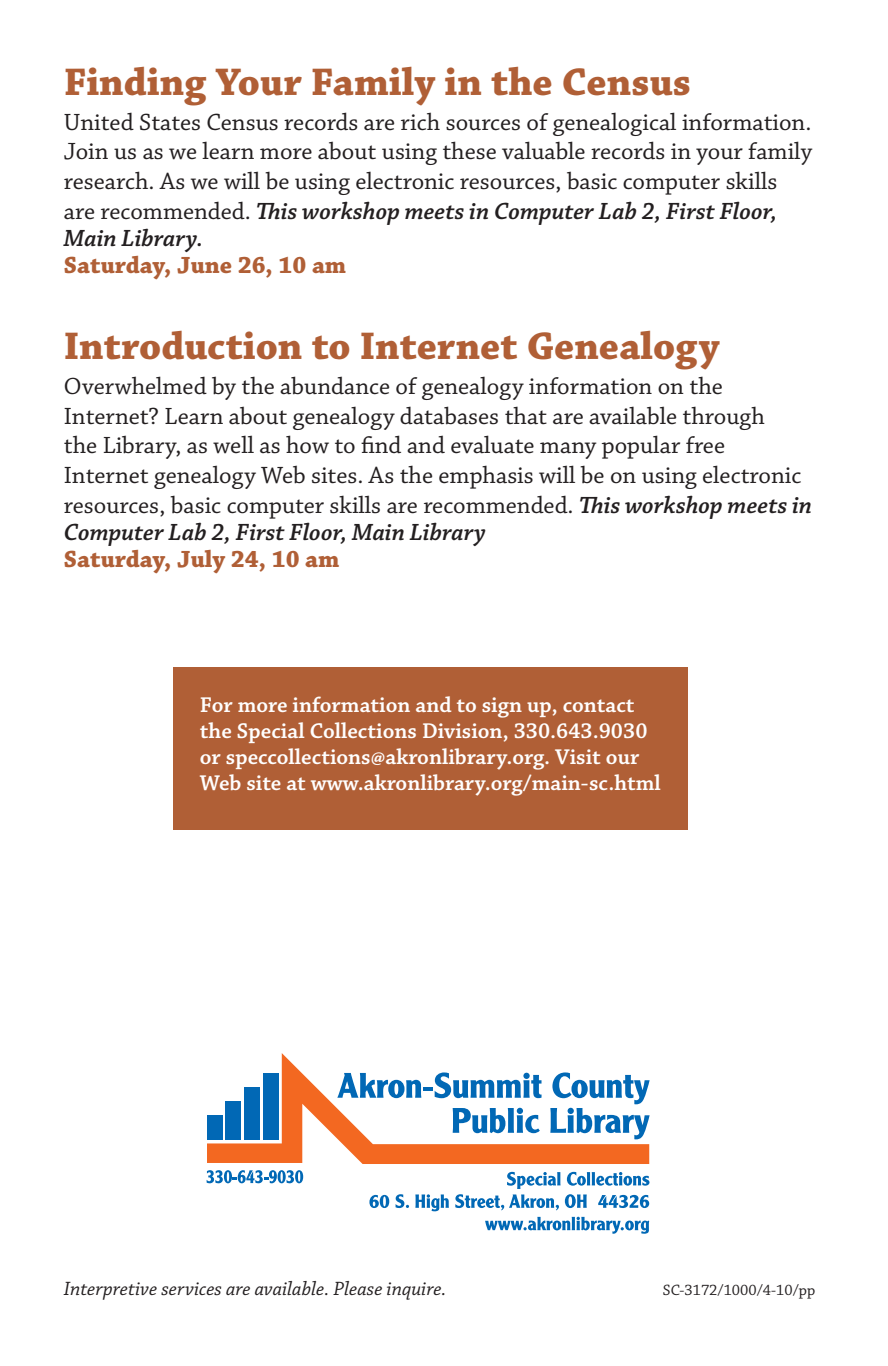
<style>
.page{position:relative;width:888px;height:1366px;background:#fff}
.page>*{position:absolute;margin:0;border:0;box-sizing:border-box;transform-origin:0 0}
.t1{font:700 40.5px "Chaparral Pro";color:#b05f36}
.t2{font:24.75px/29.7px "Chaparral Pro";color:#231f20}
.t3{font:italic 600 24.75px "Chaparral Pro";color:#231f20}
.t4{font:700 24.75px "Chaparral Pro";color:#b05f36}
.t5{font:600 22.5px/25.9px "Chaparral Pro";color:#fff}
.t6{font:italic 20.25px "Chaparral Pro";color:#231f20}
.t7{font:15.75px "Chaparral Pro";color:#231f20}
.s1{font-weight:600;font-style:italic}
</style>
<div class="page">
<div style="left:173px;top:667px;width:515px;height:162px;background:#b05f36"></div>
<svg style="left:207px;top:1053px;width:442px;height:111px"></svg>
<svg style="left:337px;top:1072px;width:204px;height:26px"></svg>
<svg style="left:452px;top:1108px;width:88px;height:25px"></svg>
<svg style="left:550px;top:1072px;width:99px;height:67px"></svg>
<svg style="left:369px;top:1195px;width:20px;height:13px"></svg>
<svg style="left:395px;top:1194px;width:14px;height:14px"></svg>
<svg style="left:415px;top:1194px;width:34px;height:17px"></svg>
<svg style="left:455px;top:1172px;width:194px;height:38px"></svg>
<svg style="left:485px;top:1217px;width:164px;height:17px"></svg>
<svg style="left:207px;top:1170px;width:96px;height:13px"></svg>
<p class="t1" style="left:64px;top:58px;width:628px">Finding Your Family in the Census</p>
<p class="t2" style="left:64px;top:108px;width:749px">United States Census records are rich sources of genealogical information.<br>Join us as we learn more about using these valuable records in your family research. As we will be using electronic resources, basic computer skills are recommended. <span class="s1">This workshop meets in Computer Lab 2, First Floor,</span></p>
<p class="t3" style="left:64px;top:224px;width:141px">Main Library.</p>
<p class="t4" style="left:64px;top:250px;width:284px">Saturday, June 26, 10 am</p>
<p class="t1" style="left:64px;top:322px;width:657px">Introduction to Internet Genealogy</p>
<p class="t2" style="left:64px;top:372px;width:749px">Overwhelmed by the abundance of genealogy information on the Internet? Learn about genealogy databases that are available through<br>the Library, as well as how to find and evaluate many popular free Internet genealogy Web sites. As the emphasis will be on using electronic resources, basic computer skills are recommended. <span class="s1">This workshop meets in</span></p>
<p class="t3" style="left:64px;top:518px;width:423px">Computer Lab 2, First Floor, Main Library</p>
<p class="t4" style="left:64px;top:544px;width:277px">Saturday, July 24, 10 am</p>
<p class="t5" style="left:200px;top:693px;width:462px">For more information and to sign up, contact the Special Collections Division, 330.643.9030 or speccollections@akronlibrary.org. Visit our Web site at www.akronlibrary.org/main-sc.html</p>
<p class="t6" style="left:64px;top:1277px;width:384px">Interpretive services are available. Please inquire.</p>
<p class="t7" style="left:662px;top:1281px;width:154px">SC-3172/1000/4-10/pp</p>
</div>
